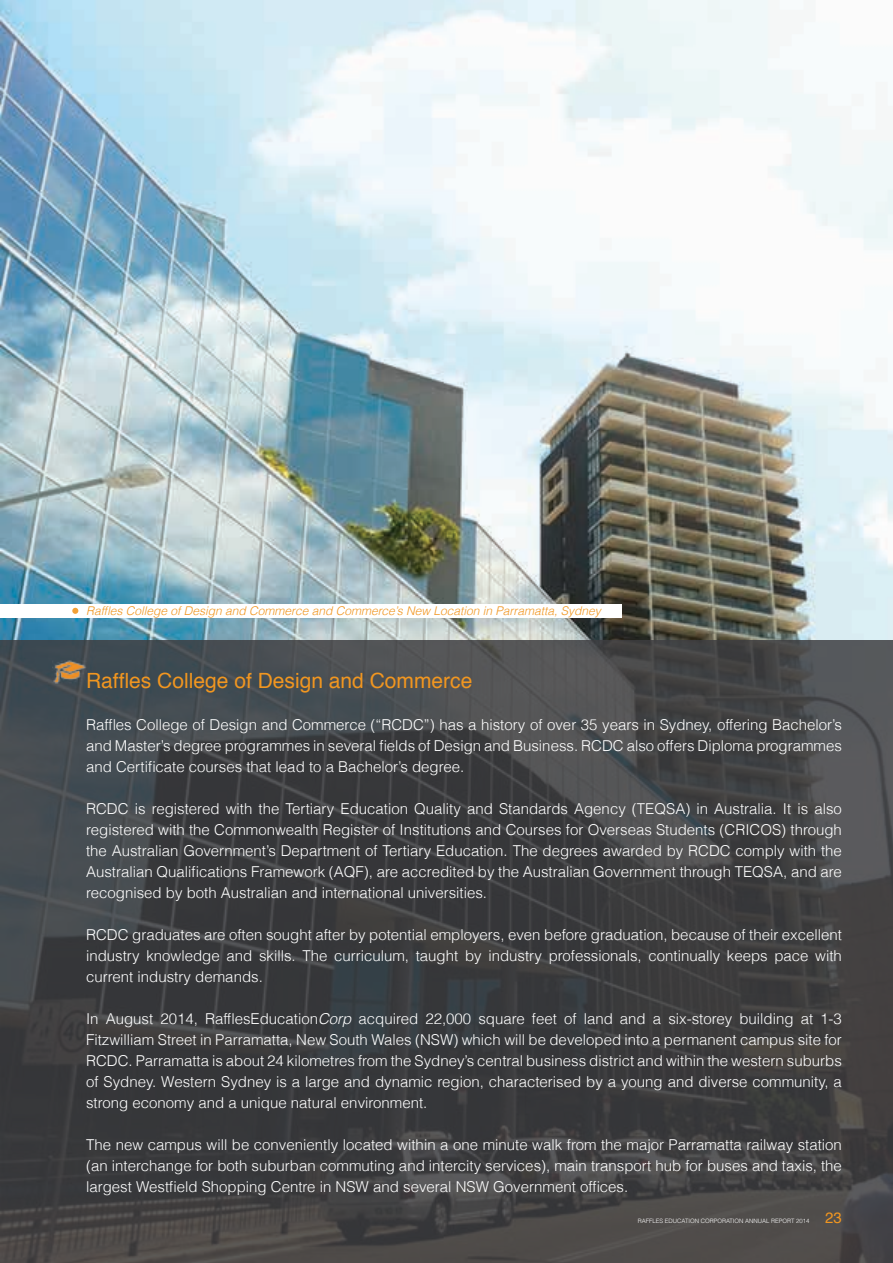
<style>
.page{position:relative;width:893px;height:1263px;background:#fff}
.page>*{position:absolute;margin:0;border:0;box-sizing:border-box;transform-origin:0 0}
.t1{font:21px "Helvetica";color:#f19620}
.t2{font:300 15px/21px "Helvetica";color:#fff;text-align:justify}
.t3{font:15px "Helvetica";color:#f19620}
.t4{font:italic 300 12px "Helvetica";color:#f19620}
.t5{font:300 6px "Helvetica";color:#fff}
.s1{font-style:italic}
</style>
<div class="page">
<img style="left:0;top:0;width:893px;height:640px">
<svg style="left:0;top:640px;width:893px;height:623px;background:#404143"></svg>
<img style="left:53px;top:660px;width:33px;height:24px">
<div style="left:0;top:604px;width:621px;height:14px;background:#fff"></div>
<svg style="left:72px;top:608px;width:6px;height:6px"></svg>
<p class="t4" style="left:86px;top:603px;width:516px">Raffles College of Design and Commerce and Commerce’s New Location in Parramatta, Sydney</p>
<h1 class="t1" style="left:86px;top:664px;width:388px">Raffles College of Design and Commerce</h1>
<p class="t2" style="left:86px;top:714px;width:757px">Raffles College of Design and Commerce (“RCDC”) has a history of over 35 years in Sydney, offering Bachelor’s and Master’s degree programmes in several fields of Design and Business. RCDC also offers Diploma programmes and Certificate courses that lead to a Bachelor’s degree.</p>
<p class="t2" style="left:86px;top:798px;width:757px">RCDC is registered with the Tertiary Education Quality and Standards Agency (TEQSA) in Australia. It is also registered with the Commonwealth Register of Institutions and Courses for Overseas Students (CRICOS) through the Australian Government’s Department of Tertiary Education. The degrees awarded by RCDC comply with the Australian Qualifications Framework (AQF), are accredited by the Australian Government through TEQSA, and are recognised by both Australian and international universities.</p>
<p class="t2" style="left:86px;top:924px;width:757px">RCDC graduates are often sought after by potential employers, even before graduation, because of their excellent industry knowledge and skills. The curriculum, taught by industry professionals, continually keeps pace with current industry demands.</p>
<p class="t2" style="left:86px;top:1008px;width:757px">In August 2014, RafflesEducation<span class="s1">Corp</span> acquired 22,000 square feet of land and a six-storey building at 1-3<br>Fitzwilliam Street in Parramatta, New South Wales (NSW) which will be developed into a permanent campus site for RCDC. Parramatta is about 24 kilometres from the Sydney’s central business district and within the western suburbs of Sydney. Western Sydney is a large and dynamic region, characterised by a young and diverse community, a strong economy and a unique natural environment.</p>
<p class="t2" style="left:86px;top:1134px;width:757px">The new campus will be conveniently located within a one minute walk from the major Parramatta railway station (an interchange for both suburban commuting and intercity services), main transport hub for buses and taxis, the largest Westfield Shopping Centre in NSW and several NSW Government offices.</p>
<p class="t5" style="left:638px;top:1217px;width:173px">RAFFLES EDUCATION CORPORATION ANNUAL REPORT 2014</p>
<p class="t3" style="left:825px;top:1206px;width:18px">23</p>
</div>
